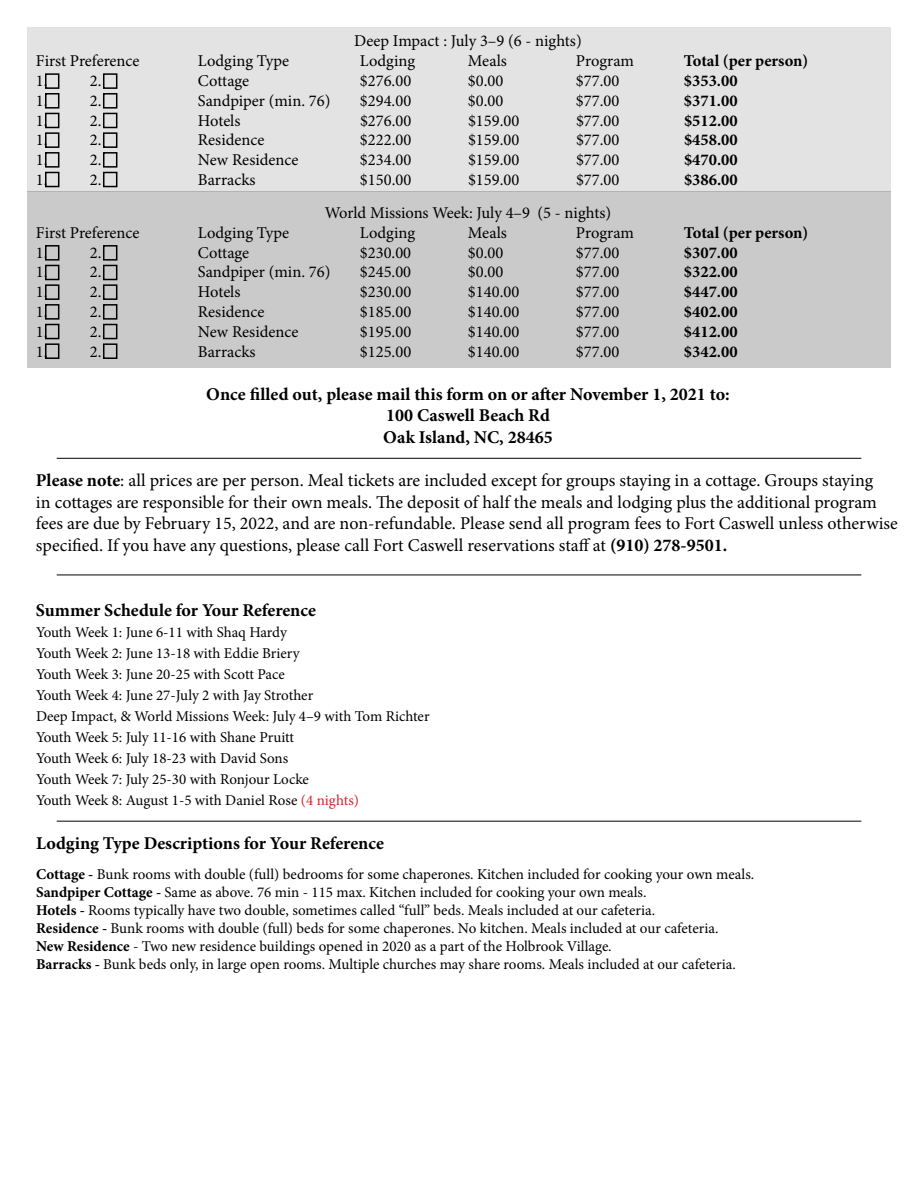
<style>
.page{position:relative;width:918px;height:1188px;background:#fff}
.page>*{position:absolute;margin:0;border:0;box-sizing:border-box;transform-origin:0 0}
.t1{font:18px/21.6px "Minion Pro";color:#000}
.t2{font:700 18px/21.6px "Minion Pro";color:#000;text-align:center}
.t3{font:16.5px "Minion Pro";color:#000}
.t4{font:700 16.5px "Minion Pro";color:#000}
.t5{font:15px/21px "Minion Pro";letter-spacing:-.005em;color:#000}
.s1{font-weight:700}
.s2{color:#d2232a}
</style>
<div class="page">
<div style="left:27px;top:191px;width:864px;height:176px;background:#cacaca"></div>
<div style="left:27px;top:27px;width:864px;height:164px;background:#e3e3e3"></div>
<hr style="left:57px;top:458px;width:804px;height:1px;background:#000">
<hr style="left:57px;top:575px;width:804px;height:1px;background:#000">
<hr style="left:57px;top:821px;width:804px;height:1px;background:#000">
<div style="left:45px;top:73px;width:14px;height:16px;border:2px solid #000"></div>
<div style="left:103px;top:73px;width:14px;height:16px;border:2px solid #000"></div>
<div style="left:45px;top:93px;width:14px;height:16px;border:2px solid #000"></div>
<div style="left:103px;top:93px;width:14px;height:16px;border:2px solid #000"></div>
<div style="left:45px;top:113px;width:14px;height:15px;border:2px solid #000"></div>
<div style="left:103px;top:113px;width:14px;height:15px;border:2px solid #000"></div>
<div style="left:45px;top:132px;width:14px;height:16px;border:2px solid #000"></div>
<div style="left:103px;top:132px;width:14px;height:16px;border:2px solid #000"></div>
<div style="left:45px;top:152px;width:14px;height:16px;border:2px solid #000"></div>
<div style="left:103px;top:152px;width:14px;height:16px;border:2px solid #000"></div>
<div style="left:45px;top:172px;width:14px;height:15px;border:2px solid #000"></div>
<div style="left:103px;top:172px;width:14px;height:15px;border:2px solid #000"></div>
<div style="left:45px;top:245px;width:14px;height:16px;border:2px solid #000"></div>
<div style="left:103px;top:245px;width:14px;height:16px;border:2px solid #000"></div>
<div style="left:45px;top:265px;width:14px;height:15px;border:2px solid #000"></div>
<div style="left:103px;top:265px;width:14px;height:15px;border:2px solid #000"></div>
<div style="left:45px;top:284px;width:14px;height:16px;border:2px solid #000"></div>
<div style="left:103px;top:284px;width:14px;height:16px;border:2px solid #000"></div>
<div style="left:45px;top:304px;width:14px;height:16px;border:2px solid #000"></div>
<div style="left:103px;top:304px;width:14px;height:16px;border:2px solid #000"></div>
<div style="left:45px;top:324px;width:14px;height:15px;border:2px solid #000"></div>
<div style="left:103px;top:324px;width:14px;height:15px;border:2px solid #000"></div>
<div style="left:45px;top:343px;width:14px;height:16px;border:2px solid #000"></div>
<div style="left:103px;top:343px;width:14px;height:16px;border:2px solid #000"></div>
<p class="t3" style="left:354px;top:30px;width:229px">Deep Impact : July 3–9 (6 - nights)</p>
<p class="t3" style="left:36px;top:50px;width:105px">First Preference</p>
<p class="t3" style="left:198px;top:50px;width:93px">Lodging Type</p>
<p class="t3" style="left:360px;top:50px;width:57px">Lodging</p>
<p class="t3" style="left:468px;top:50px;width:40px">Meals</p>
<p class="t3" style="left:576px;top:50px;width:59px">Program</p>
<p class="t4" style="left:684px;top:49px;width:126px">Total (per person)</p>
<p class="t3" style="left:36px;top:70px;width:13px">1.</p>
<p class="t3" style="left:90px;top:70px;width:13px">2.</p>
<p class="t3" style="left:198px;top:70px;width:53px">Cottage</p>
<p class="t3" style="left:360px;top:70px;width:53px">$276.00</p>
<p class="t3" style="left:468px;top:70px;width:37px">$0.00</p>
<p class="t3" style="left:576px;top:70px;width:45px">$77.00</p>
<p class="t4" style="left:684px;top:69px;width:55px">$353.00</p>
<p class="t3" style="left:36px;top:90px;width:13px">1.</p>
<p class="t3" style="left:90px;top:90px;width:13px">2.</p>
<p class="t3" style="left:198px;top:90px;width:134px">Sandpiper (min. 76)</p>
<p class="t3" style="left:360px;top:90px;width:53px">$294.00</p>
<p class="t3" style="left:468px;top:90px;width:37px">$0.00</p>
<p class="t3" style="left:576px;top:90px;width:45px">$77.00</p>
<p class="t4" style="left:684px;top:89px;width:55px">$371.00</p>
<p class="t3" style="left:36px;top:109px;width:13px">1.</p>
<p class="t3" style="left:90px;top:109px;width:13px">2.</p>
<p class="t3" style="left:198px;top:109px;width:44px">Hotels</p>
<p class="t3" style="left:360px;top:109px;width:53px">$276.00</p>
<p class="t3" style="left:468px;top:109px;width:53px">$159.00</p>
<p class="t3" style="left:576px;top:109px;width:45px">$77.00</p>
<p class="t4" style="left:684px;top:109px;width:55px">$512.00</p>
<p class="t3" style="left:36px;top:129px;width:13px">1.</p>
<p class="t3" style="left:90px;top:129px;width:13px">2.</p>
<p class="t3" style="left:198px;top:129px;width:68px">Residence</p>
<p class="t3" style="left:360px;top:129px;width:53px">$222.00</p>
<p class="t3" style="left:468px;top:129px;width:53px">$159.00</p>
<p class="t3" style="left:576px;top:129px;width:45px">$77.00</p>
<p class="t4" style="left:684px;top:129px;width:55px">$458.00</p>
<p class="t3" style="left:36px;top:149px;width:13px">1.</p>
<p class="t3" style="left:90px;top:149px;width:13px">2.</p>
<p class="t3" style="left:198px;top:149px;width:102px">New Residence</p>
<p class="t3" style="left:360px;top:149px;width:53px">$234.00</p>
<p class="t3" style="left:468px;top:149px;width:53px">$159.00</p>
<p class="t3" style="left:576px;top:149px;width:45px">$77.00</p>
<p class="t4" style="left:684px;top:148px;width:55px">$470.00</p>
<p class="t3" style="left:36px;top:169px;width:13px">1.</p>
<p class="t3" style="left:90px;top:169px;width:13px">2.</p>
<p class="t3" style="left:198px;top:169px;width:59px">Barracks</p>
<p class="t3" style="left:360px;top:169px;width:53px">$150.00</p>
<p class="t3" style="left:468px;top:169px;width:53px">$159.00</p>
<p class="t3" style="left:576px;top:169px;width:45px">$77.00</p>
<p class="t4" style="left:684px;top:168px;width:55px">$386.00</p>
<p class="t3" style="left:325px;top:202px;width:288px">World Missions Week: July 4–9 (5 - nights)</p>
<p class="t3" style="left:36px;top:222px;width:105px">First Preference</p>
<p class="t3" style="left:198px;top:222px;width:93px">Lodging Type</p>
<p class="t3" style="left:360px;top:222px;width:57px">Lodging</p>
<p class="t3" style="left:468px;top:222px;width:40px">Meals</p>
<p class="t3" style="left:576px;top:222px;width:59px">Program</p>
<p class="t4" style="left:684px;top:221px;width:126px">Total (per person)</p>
<p class="t3" style="left:36px;top:241px;width:13px">1.</p>
<p class="t3" style="left:90px;top:241px;width:13px">2.</p>
<p class="t3" style="left:198px;top:241px;width:53px">Cottage</p>
<p class="t3" style="left:360px;top:241px;width:53px">$230.00</p>
<p class="t3" style="left:468px;top:241px;width:37px">$0.00</p>
<p class="t3" style="left:576px;top:241px;width:45px">$77.00</p>
<p class="t4" style="left:684px;top:241px;width:55px">$307.00</p>
<p class="t3" style="left:36px;top:261px;width:13px">1.</p>
<p class="t3" style="left:90px;top:261px;width:13px">2.</p>
<p class="t3" style="left:198px;top:261px;width:134px">Sandpiper (min. 76)</p>
<p class="t3" style="left:360px;top:261px;width:53px">$245.00</p>
<p class="t3" style="left:468px;top:261px;width:37px">$0.00</p>
<p class="t3" style="left:576px;top:261px;width:45px">$77.00</p>
<p class="t4" style="left:684px;top:261px;width:55px">$322.00</p>
<p class="t3" style="left:36px;top:281px;width:13px">1.</p>
<p class="t3" style="left:90px;top:281px;width:13px">2.</p>
<p class="t3" style="left:198px;top:281px;width:44px">Hotels</p>
<p class="t3" style="left:360px;top:281px;width:53px">$230.00</p>
<p class="t3" style="left:468px;top:281px;width:53px">$140.00</p>
<p class="t3" style="left:576px;top:281px;width:45px">$77.00</p>
<p class="t4" style="left:684px;top:280px;width:55px">$447.00</p>
<p class="t3" style="left:36px;top:301px;width:13px">1.</p>
<p class="t3" style="left:90px;top:301px;width:13px">2.</p>
<p class="t3" style="left:198px;top:301px;width:68px">Residence</p>
<p class="t3" style="left:360px;top:301px;width:53px">$185.00</p>
<p class="t3" style="left:468px;top:301px;width:53px">$140.00</p>
<p class="t3" style="left:576px;top:301px;width:45px">$77.00</p>
<p class="t4" style="left:684px;top:300px;width:55px">$402.00</p>
<p class="t3" style="left:36px;top:321px;width:13px">1.</p>
<p class="t3" style="left:90px;top:321px;width:13px">2.</p>
<p class="t3" style="left:198px;top:321px;width:102px">New Residence</p>
<p class="t3" style="left:360px;top:321px;width:53px">$195.00</p>
<p class="t3" style="left:468px;top:321px;width:53px">$140.00</p>
<p class="t3" style="left:576px;top:321px;width:45px">$77.00</p>
<p class="t4" style="left:684px;top:320px;width:55px">$412.00</p>
<p class="t3" style="left:36px;top:340px;width:13px">1.</p>
<p class="t3" style="left:90px;top:340px;width:13px">2.</p>
<p class="t3" style="left:198px;top:340px;width:59px">Barracks</p>
<p class="t3" style="left:360px;top:340px;width:53px">$125.00</p>
<p class="t3" style="left:468px;top:340px;width:53px">$140.00</p>
<p class="t3" style="left:576px;top:340px;width:45px">$77.00</p>
<p class="t4" style="left:684px;top:340px;width:55px">$342.00</p>
<p class="t2" style="left:206px;top:383px;width:525px">Once filled out, please mail this form on or after November 1, 2021 to:<br>100 Caswell Beach Rd<br>Oak Island, NC, 28465</p>
<p class="t1" style="left:36px;top:470px;width:863px"><span class="s1">Please note</span>: all prices are per person. Meal tickets are included except for groups staying in a cottage. Groups staying<br>in cottages are responsible for their own meals. The deposit of half the meals and lodging plus the additional program fees are due by February 15, 2022, and are non-refundable. Please send all program fees to Fort Caswell unless otherwise specified. If you have any questions, please call Fort Caswell reservations staff at <span class="s1">(910) 278-9501.</span></p>
<p class="t2" style="left:36px;top:599px;width:281px">Summer Schedule for Your Reference</p>
<p class="t5" style="left:36px;top:622px;width:395px">Youth Week 1: June 6-11 with Shaq Hardy<br>Youth Week 2: June 13-18 with Eddie Briery<br>Youth Week 3: June 20-25 with Scott Pace<br>Youth Week 4: June 27-July 2 with Jay Strother<br>Deep Impact, &amp; World Missions Week: July 4–9 with Tom Richter Youth Week 5: July 11-16 with Shane Pruitt<br>Youth Week 6: July 18-23 with David Sons<br>Youth Week 7: July 25-30 with Ronjour Locke<br>Youth Week 8: August 1-5 with Daniel Rose <span class="s2">(4 nights)</span></p>
<p class="t2" style="left:36px;top:832px;width:349px">Lodging Type Descriptions for Your Reference</p>
<p class="t5" style="left:36px;top:865px;width:720px;line-height:18px"><span class="s1">Cottage -</span> Bunk rooms with double (full) bedrooms for some chaperones. Kitchen included for cooking your own meals.<br><span class="s1">Sandpiper Cottage -</span> Same as above. 76 min - 115 max. Kitchen included for cooking your own meals.<br><span class="s1">Hotels -</span> Rooms typically have two double, sometimes called “full” beds. Meals included at our cafeteria.<br><span class="s1">Residence -</span> Bunk rooms with double (full) beds for some chaperones. No kitchen. Meals included at our cafeteria.<br><span class="s1">New Residence</span> - Two new residence buildings opened in 2020 as a part of the Holbrook Village.<br><span class="s1">Barracks -</span> Bunk beds only, in large open rooms. Multiple churches may share rooms. Meals included at our cafeteria.</p>
</div>
